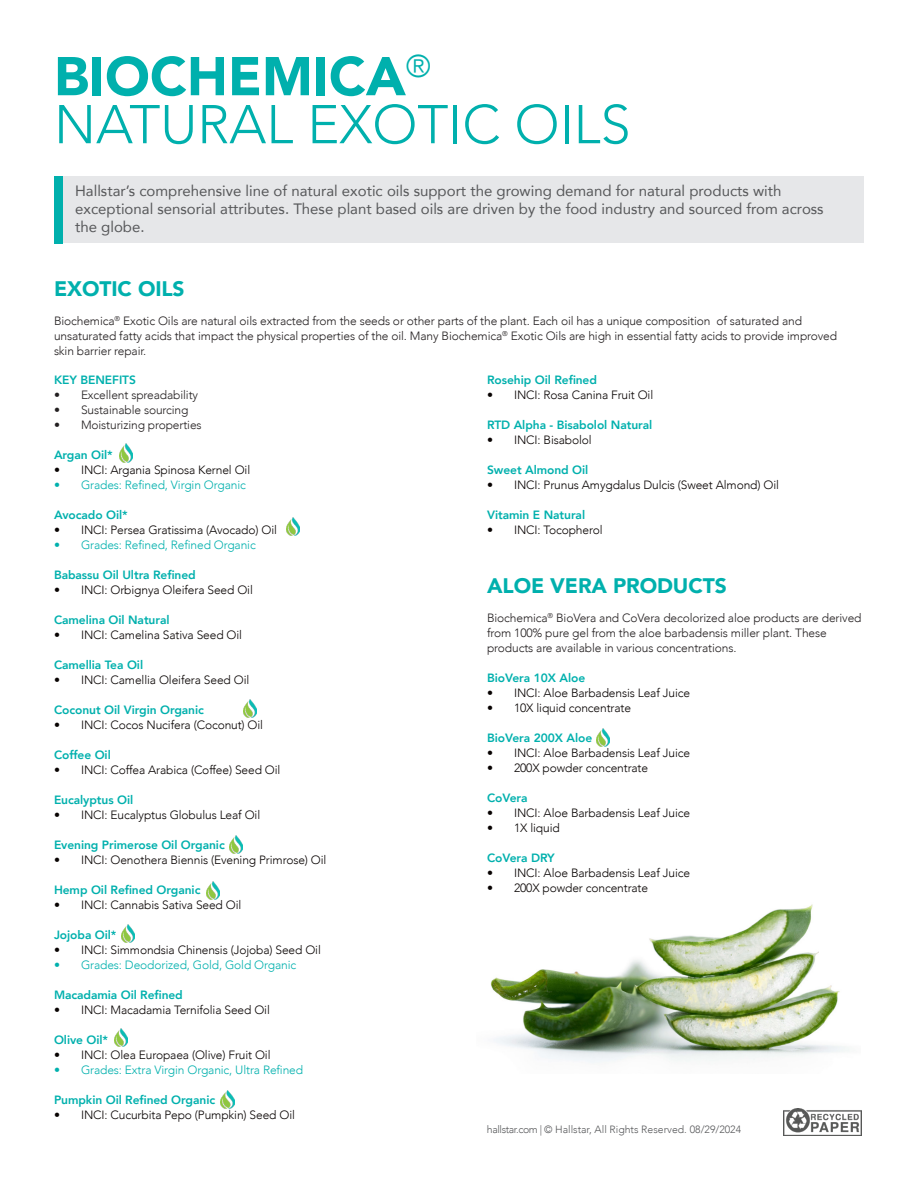
<style>
.page{position:relative;width:918px;height:1188px;background:#fff}
.page>*{position:absolute;margin:0;border:0;box-sizing:border-box;transform-origin:0 0}
.t1{font:300 54px/48px "Avenir";color:#00b0ad}
.NEW_body_copy{font:900 21px "Avenir";letter-spacing:-.005em;color:#00b0ad}
.t2{font:15px/18px "Avenir";color:#57585a}
.t3{font:300 12px "Avenir";letter-spacing:-.01em;color:#080302}
.NEW_body_copy-2{font:300 12px/15px "Avenir";letter-spacing:-.01em;color:#231f20}
.NEW_body_copy-3{font:800 12px "Avenir";letter-spacing:-.005em;color:#00b0ad}
.t4{font:300 12px "Avenir";letter-spacing:-.01em;color:#00b0ad}
.t5{font:300 10.5px "Avenir";color:#57585a}
.s1{font-weight:900}
</style>
<div class="page">
<img style="left:490px;top:904px;width:359px;height:159px">
<img style="left:784px;top:1108px;width:78px;height:27px">
<div style="left:62px;top:176px;width:802px;height:67px;background:#e6e7e9"></div>
<div style="left:55px;top:176px;width:8px;height:67px;background:#00b0ad"></div>
<img style="left:119px;top:444px;width:14px;height:18px">
<img style="left:244px;top:699px;width:13px;height:18px">
<img style="left:286px;top:517px;width:13px;height:18px">
<img style="left:114px;top:1028px;width:13px;height:19px">
<img style="left:221px;top:1090px;width:13px;height:19px">
<img style="left:597px;top:728px;width:13px;height:19px">
<img style="left:206px;top:881px;width:14px;height:19px">
<img style="left:122px;top:924px;width:13px;height:19px">
<img style="left:230px;top:835px;width:13px;height:19px">
<p class="t1" style="left:54px;top:53px;width:578px"><span class="s1">BIOCHEMICA</span><sup>®<br></sup>NATURAL EXOTIC OILS</p>
<p class="t2" style="left:75px;top:181px;width:750px">Hallstar’s comprehensive line of natural exotic oils support the growing demand for natural products with exceptional sensorial attributes. These plant based oils are driven by the food industry and sourced from across</p>
<p class="t2" style="left:75px;top:217px;width:71px">the globe.</p>
<p class="NEW_body_copy" style="left:54px;top:271px;width:132px">EXOTIC OILS</p>
<p class="NEW_body_copy-2" style="left:54px;top:314px;width:785px">Biochemica<sup>®</sup> Exotic Oils are natural oils extracted from the seeds or other parts of the plant. Each oil has a unique composition of saturated and unsaturated fatty acids that impact the physical properties of the oil. Many Biochemica<sup>®</sup> Exotic Oils are high in essential fatty acids to provide improved skin barrier repair.</p>
<p class="NEW_body_copy-3" style="left:54px;top:370px;width:83px">KEY BENEFITS</p>
<p class="NEW_body_copy-2" style="left:54px;top:387px;width:146px">• Excellent spreadability</p>
<p class="NEW_body_copy-2" style="left:54px;top:402px;width:136px">• Sustainable sourcing</p>
<p class="NEW_body_copy-2" style="left:54px;top:417px;width:149px">• Moisturizing properties</p>
<p class="NEW_body_copy-3" style="left:54px;top:445px;width:60px">Argan Oil*</p>
<p class="t3" style="left:54px;top:463px;width:198px">• INCI: Argania Spinosa Kernel Oil</p>
<p class="t4" style="left:54px;top:478px;width:193px">• Grades: Refined, Virgin Organic</p>
<p class="NEW_body_copy-3" style="left:54px;top:505px;width:75px">Avocado Oil*</p>
<p class="t3" style="left:54px;top:523px;width:225px">• INCI: Persea Gratissima (Avocado) Oil</p>
<p class="t4" style="left:54px;top:538px;width:203px">• Grades: Refined, Refined Organic</p>
<p class="NEW_body_copy-3" style="left:54px;top:565px;width:143px">Babassu Oil Ultra Refined</p>
<p class="t3" style="left:54px;top:583px;width:200px">• INCI: Orbignya Oleifera Seed Oil</p>
<p class="NEW_body_copy-3" style="left:54px;top:610px;width:117px">Camelina Oil Natural</p>
<p class="t3" style="left:54px;top:628px;width:190px">• INCI: Camelina Sativa Seed Oil</p>
<p class="NEW_body_copy-3" style="left:54px;top:655px;width:91px">Camellia Tea Oil</p>
<p class="t3" style="left:54px;top:673px;width:197px">• INCI: Camellia Oleifera Seed Oil</p>
<p class="NEW_body_copy-3" style="left:54px;top:700px;width:151px">Coconut Oil Virgin Organic</p>
<p class="t3" style="left:54px;top:718px;width:211px">• INCI: Cocos Nucifera (Coconut) Oil</p>
<p class="NEW_body_copy-3" style="left:54px;top:745px;width:58px">Coffee Oil</p>
<p class="t3" style="left:54px;top:763px;width:228px">• INCI: Coffea Arabica (Coffee) Seed Oil</p>
<p class="NEW_body_copy-3" style="left:54px;top:790px;width:81px">Eucalyptus Oil</p>
<p class="t3" style="left:54px;top:808px;width:208px">• INCI: Eucalyptus Globulus Leaf Oil</p>
<p class="NEW_body_copy-3" style="left:54px;top:835px;width:172px">Evening Primerose Oil Organic</p>
<p class="t3" style="left:54px;top:853px;width:274px">• INCI: Oenothera Biennis (Evening Primrose) Oil</p>
<p class="NEW_body_copy-3" style="left:54px;top:880px;width:148px">Hemp Oil Refined Organic</p>
<p class="t3" style="left:54px;top:898px;width:189px">• INCI: Cannabis Sativa Seed Oil</p>
<p class="NEW_body_copy-3" style="left:54px;top:925px;width:64px">Jojoba Oil*</p>
<p class="t3" style="left:54px;top:943px;width:268px">• INCI: Simmondsia Chinensis (Jojoba) Seed Oil</p>
<p class="t4" style="left:54px;top:958px;width:244px">• Grades: Deodorized, Gold, Gold Organic</p>
<p class="NEW_body_copy-3" style="left:54px;top:985px;width:130px">Macadamia Oil Refined</p>
<p class="t3" style="left:54px;top:1003px;width:217px">• INCI: Macadamia Ternifolia Seed Oil</p>
<p class="NEW_body_copy-3" style="left:54px;top:1030px;width:56px">Olive Oil*</p>
<p class="t3" style="left:54px;top:1048px;width:218px">• INCI: Olea Europaea (Olive) Fruit Oil</p>
<p class="t4" style="left:54px;top:1063px;width:251px">• Grades: Extra Virgin Organic, Ultra Refined</p>
<p class="NEW_body_copy-3" style="left:54px;top:1090px;width:163px">Pumpkin Oil Refined Organic</p>
<p class="t3" style="left:54px;top:1108px;width:242px">• INCI: Cucurbita Pepo (Pumpkin) Seed Oil</p>
<p class="NEW_body_copy-3" style="left:487px;top:370px;width:111px">Rosehip Oil Refined</p>
<p class="t3" style="left:487px;top:388px;width:168px">• INCI: Rosa Canina Fruit Oil</p>
<p class="NEW_body_copy-3" style="left:487px;top:415px;width:167px">RTD Alpha - Bisabolol Natural</p>
<p class="t3" style="left:487px;top:433px;width:106px">• INCI: Bisabolol</p>
<p class="NEW_body_copy-3" style="left:487px;top:460px;width:103px">Sweet Almond Oil</p>
<p class="t3" style="left:487px;top:478px;width:293px">• INCI: Prunus Amygdalus Dulcis (Sweet Almond) Oil</p>
<p class="NEW_body_copy-3" style="left:487px;top:505px;width:100px">Vitamin E Natural</p>
<p class="t3" style="left:487px;top:523px;width:117px">• INCI: Tocopherol</p>
<p class="NEW_body_copy" style="left:487px;top:567px;width:241px">ALOE VERA PRODUCTS</p>
<p class="NEW_body_copy-2" style="left:487px;top:611px;width:376px">Biochemica<sup>®</sup> BioVera and CoVera decolorized aloe products are derived from 100% pure gel from the aloe barbadensis miller plant. These products are available in various concentrations.</p>
<p class="NEW_body_copy-3" style="left:487px;top:669px;width:100px">BioVera 10X Aloe</p>
<p class="t3" style="left:487px;top:686px;width:205px">• INCI: Aloe Barbadensis Leaf Juice</p>
<p class="t3" style="left:487px;top:701px;width:146px">• 10X liquid concentrate</p>
<p class="NEW_body_copy-3" style="left:487px;top:729px;width:107px">BioVera 200X Aloe</p>
<p class="t3" style="left:487px;top:746px;width:205px">• INCI: Aloe Barbadensis Leaf Juice</p>
<p class="t3" style="left:487px;top:761px;width:163px">• 200X powder concentrate</p>
<p class="NEW_body_copy-3" style="left:487px;top:789px;width:42px">CoVera</p>
<p class="t3" style="left:487px;top:806px;width:205px">• INCI: Aloe Barbadensis Leaf Juice</p>
<p class="t3" style="left:487px;top:821px;width:74px">• 1X liquid</p>
<p class="NEW_body_copy-3" style="left:487px;top:849px;width:69px">CoVera DRY</p>
<p class="t3" style="left:487px;top:866px;width:205px">• INCI: Aloe Barbadensis Leaf Juice</p>
<p class="t3" style="left:487px;top:881px;width:163px">• 200X powder concentrate</p>
<p class="t5" style="left:487px;top:1124px;width:256px">hallstar.com | © Hallstar, All Rights Reserved. 08/29/2024</p>
</div>
